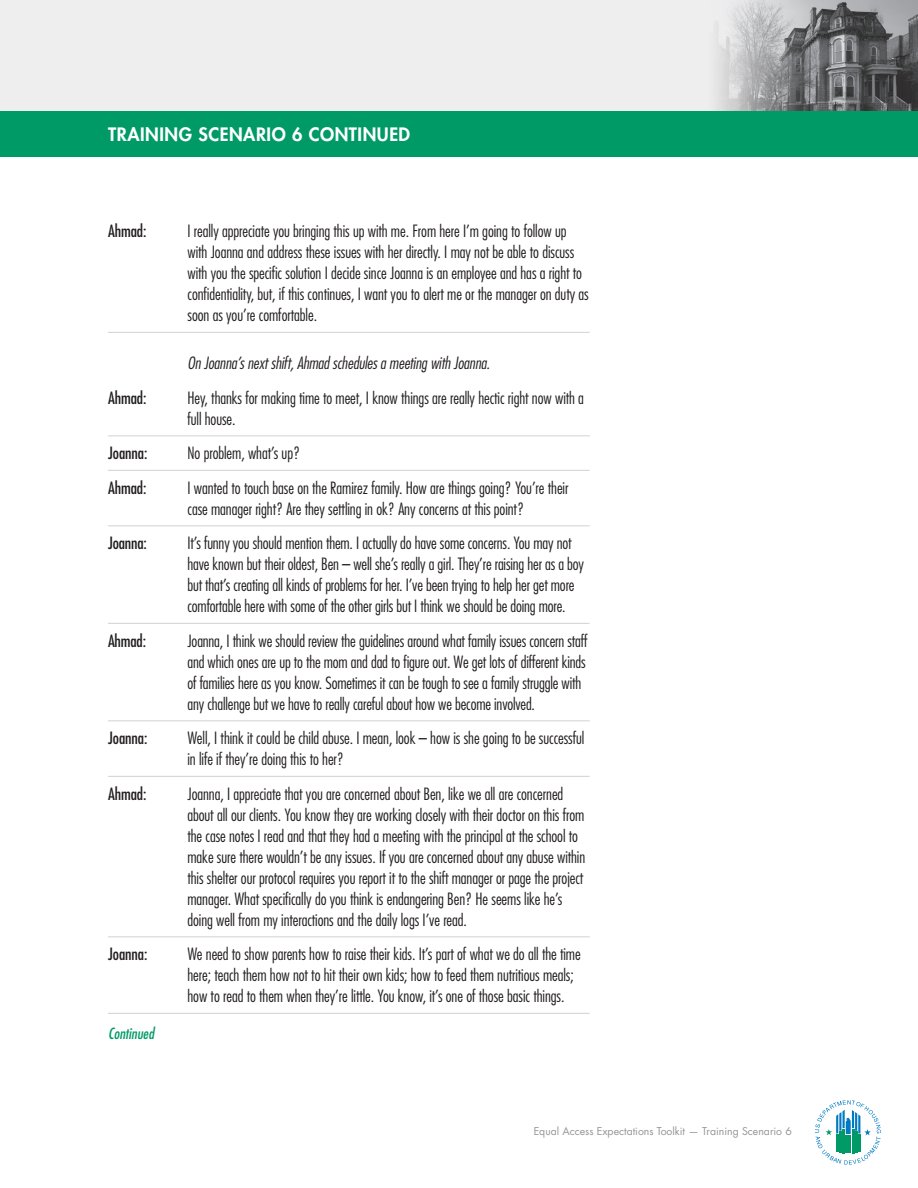
<style>
.page{position:relative;width:918px;height:1188px;background:#fff}
.page>*{position:absolute;margin:0;border:0;box-sizing:border-box;transform-origin:0 0}
.heading_small{font:800 18px "Futura Std";letter-spacing:.03em;color:#fff}
.script{font:300 condensed 16.5px/21px "Futura Std";letter-spacing:-.005em;color:#231f20}
.script-2{font:condensed 16.5px "Futura Std";letter-spacing:-.005em;color:#231f20}
.script_note{font:italic 300 condensed 16.5px "Futura Std";letter-spacing:-.005em;color:#231f20}
.t1{font:italic condensed 15px "Futura Std";color:#009a67}
.t2{font:10.5px "Futura Std";color:#939598}
</style>
<div class="page">
<div style="left:0;top:0;width:918px;height:132px;background:#eeeeef"></div>
<img style="left:717px;top:0;width:201px;height:111px">
<div style="left:0;top:111px;width:918px;height:46px;background:#009a67"></div>
<svg style="left:815px;top:1100px;width:66px;height:65px"></svg>
<hr style="left:108px;top:332px;width:482px;height:1px;background:#d1d2d4">
<hr style="left:108px;top:435px;width:482px;height:1px;background:#d1d2d4">
<hr style="left:108px;top:470px;width:482px;height:1px;background:#d1d2d4">
<hr style="left:108px;top:525px;width:482px;height:1px;background:#d1d2d4">
<hr style="left:108px;top:623px;width:482px;height:1px;background:#d1d2d4">
<hr style="left:108px;top:720px;width:482px;height:1px;background:#d1d2d4">
<hr style="left:108px;top:776px;width:482px;height:1px;background:#d1d2d4">
<hr style="left:108px;top:936px;width:482px;height:1px;background:#d1d2d4">
<hr style="left:108px;top:1013px;width:482px;height:1px;background:#d1d2d4">
<p class="heading_small" style="left:108px;top:123px;width:304px">TRAINING SCENARIO 6 CONTINUED</p>
<p class="script-2" style="left:108px;top:221px;width:40px">Ahmad:</p>
<p class="script" style="left:187px;top:221px;width:403px">I really appreciate you bringing this up with me. From here I’m going to follow up with Joanna and address these issues with her directly. I may not be able to discuss with you the specific solution I decide since Joanna is an employee and has a right to confidentiality, but, if this continues, I want you to alert me or the manager on duty as soon as you’re comfortable.</p>
<p class="script_note" style="left:187px;top:353px;width:304px">On Joanna’s next shift, Ahmad schedules a meeting with Joanna.</p>
<p class="script-2" style="left:108px;top:388px;width:40px">Ahmad:</p>
<p class="script" style="left:187px;top:387px;width:398px">Hey, thanks for making time to meet, I know things are really hectic right now with a full house.</p>
<p class="script-2" style="left:108px;top:443px;width:41px">Joanna:</p>
<p class="script" style="left:187px;top:443px;width:114px">No problem, what’s up?</p>
<p class="script-2" style="left:108px;top:478px;width:40px">Ahmad:</p>
<p class="script" style="left:187px;top:477px;width:382px">I wanted to touch base on the Ramirez family. How are things going? You’re their case manager right? Are they settling in ok? Any concerns at this point?</p>
<p class="script-2" style="left:108px;top:533px;width:40px">Joanna:</p>
<p class="script" style="left:187px;top:533px;width:398px">It’s funny you should mention them. I actually do have some concerns. You may not have known but their oldest, Ben – well she’s really a girl. They’re raising her as a boy but that’s creating all kinds of problems for her. I’ve been trying to help her get more comfortable here with some of the other girls but I think we should be doing more.</p>
<p class="script-2" style="left:108px;top:631px;width:40px">Ahmad:</p>
<p class="script" style="left:187px;top:630px;width:402px">Joanna, I think we should review the guidelines around what family issues concern staff and which ones are up to the mom and dad to figure out. We get lots of different kinds of families here as you know. Sometimes it can be tough to see a family struggle with any challenge but we have to really careful about how we become involved.</p>
<p class="script-2" style="left:108px;top:728px;width:41px">Joanna:</p>
<p class="script" style="left:187px;top:728px;width:398px">Well, I think it could be child abuse. I mean, look – how is she going to be successful in life if they’re doing this to her?</p>
<p class="script-2" style="left:108px;top:784px;width:40px">Ahmad:</p>
<p class="script" style="left:187px;top:783px;width:399px">Joanna, I appreciate that you are concerned about Ben, like we all are concerned about all our clients. You know they are working closely with their doctor on this from the case notes I read and that they had a meeting with the principal at the school to make sure there wouldn’t be any issues. If you are concerned about any abuse within this shelter our protocol requires you report it to the shift manager or page the project manager. What specifically do you think is endangering Ben? He seems like he’s doing well from my interactions and the daily logs I’ve read.</p>
<p class="script-2" style="left:108px;top:944px;width:41px">Joanna:</p>
<p class="script" style="left:187px;top:944px;width:395px">We need to show parents how to raise their kids. It’s part of what we do all the time here; teach them how not to hit their own kids; how to feed them nutritious meals; how to read to them when they’re little. You know, it’s one of those basic things.</p>
<p class="t1" style="left:108px;top:1024px;width:47px">Continued</p>
<p class="t2" style="left:534px;top:1125px;width:260px">Equal Access Expectations Toolkit — Training Scenario 6</p>
</div>
